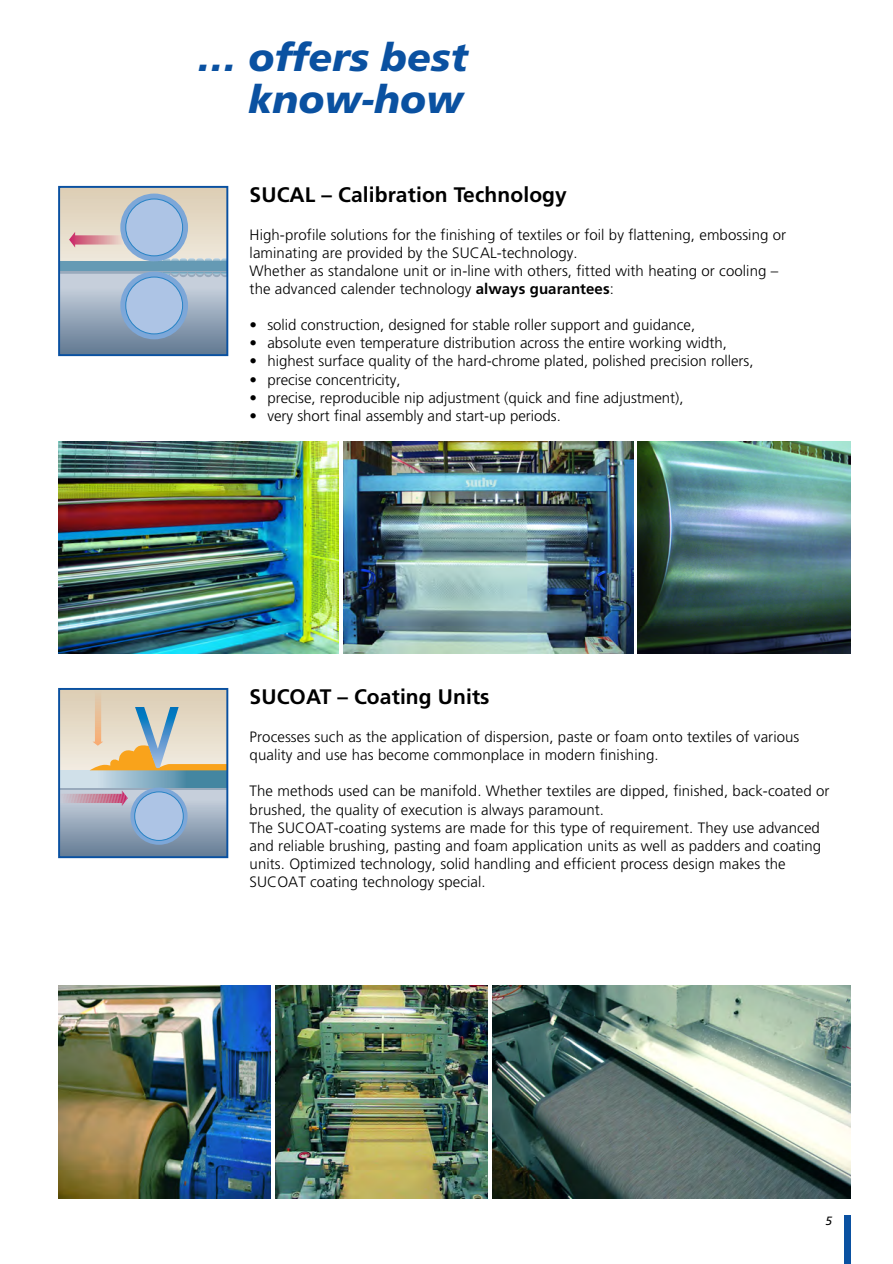
<style>
.page{position:relative;width:893px;height:1264px;background:#fff}
.page>*{position:absolute;margin:0;border:0;box-sizing:border-box;transform-origin:0 0}
.t1{font:italic 900 39px/42px "Frutiger";color:#0a51a1;text-align:right}
.t2{font:700 21px "Frutiger";letter-spacing:.005em;color:#000}
.t3{font:300 15px/18px "Frutiger";letter-spacing:.005em;color:#000}
.t4{font:italic 12px "Frutiger";color:#000}
.s1{font-weight:700}
</style>
<div class="page">
<img style="left:58px;top:185px;width:793px;height:1078px">
<h1 class="t1" style="left:197px;top:39px;width:272px">… offers best know-how</h1>
<h2 class="t2" style="left:249px;top:186px;width:319px">SUCAL – Calibration Technology</h2>
<p class="t3" style="left:249px;top:227px;width:538px">High-profile solutions for the finishing of textiles or foil by flattening, embossing or laminating are provided by the SUCAL-technology.<br>Whether as standalone unit or in-line with others, fitted with heating or cooling – the advanced calender technology <span class="s1">always guarantees</span>:</p>
<p class="t3" style="left:249px;top:317px;width:447px">• solid construction, designed for stable roller support and guidance,</p>
<p class="t3" style="left:249px;top:335px;width:479px">• absolute even temperature distribution across the entire working width,</p>
<p class="t3" style="left:249px;top:353px;width:505px">• highest surface quality of the hard-chrome plated, polished precision rollers,</p>
<p class="t3" style="left:249px;top:371px;width:153px">• precise concentricity,</p>
<p class="t3" style="left:249px;top:389px;width:435px">• precise, reproducible nip adjustment (quick and fine adjustment),</p>
<p class="t3" style="left:249px;top:407px;width:313px">• very short final assembly and start-up periods.</p>
<h2 class="t2" style="left:249px;top:688px;width:241px">SUCOAT – Coating Units</h2>
<p class="t3" style="left:249px;top:729px;width:551px">Processes such as the application of dispersion, paste or foam onto textiles of various quality and use has become commonplace in modern finishing.</p>
<p class="t3" style="left:249px;top:783px;width:581px">The methods used can be manifold. Whether textiles are dipped, finished, back-coated or brushed, the quality of execution is always paramount.<br>The SUCOAT-coating systems are made for this type of requirement. They use advanced and reliable brushing, pasting and foam application units as well as padders and coating units. Optimized technology, solid handling and efficient process design makes the SUCOAT coating technology special.</p>
<p class="t4" style="left:825px;top:1215px;width:8px">5</p>
</div>
